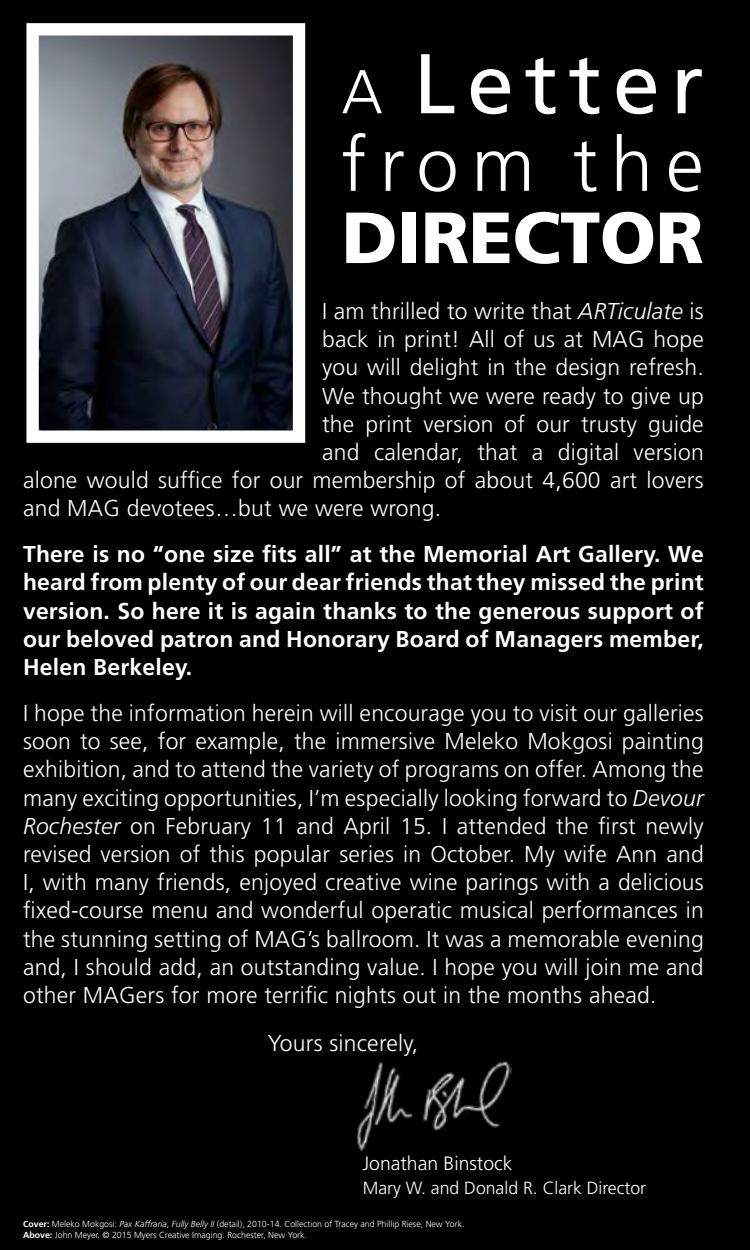
<style>
.page{position:relative;width:750px;height:1250px;background:#000}
.page>*{position:absolute;margin:0;border:0;box-sizing:border-box;transform-origin:0 0}
.t1{font:84.62px "Frutiger LT Std";letter-spacing:.13em;color:#fff}
.t2{font:300 75.75px "Frutiger LT Std";letter-spacing:.17em;color:#fff}
.t3{font:900 72.25px "Frutiger LT Std";letter-spacing:-.005em;color:#fff}
.t4{font:300 22.88px/28.2px "Frutiger LT Std";letter-spacing:.01em;color:#fff;text-align:justify}
.t5{font:700 22.88px/28.2px "Frutiger LT Std";letter-spacing:.01em;color:#fff;text-align:justify}
.t6{font:300 19.38px "Frutiger LT Std";color:#fff}
.t7{font:300 17.62px "Frutiger LT Std";color:#fff}
.t8{font:300 8.88px/10.6px "Frutiger LT Std";color:#fff}
.s1{font-weight:300;font-size:61.62px}
.s2{font-style:italic}
.s3{font-weight:700}
</style>
<div class="page">
<img style="left:39px;top:36px;width:253px;height:394px">
<div style="left:26px;top:23px;width:279px;height:420px;border:12px solid #fff"></div>
<img style="left:355px;top:1047px;width:158px;height:119px">
<h1 class="t1" style="left:342px;top:34px;width:364px"><span class="s1">A</span> Letter</h1>
<h2 class="t2" style="left:342px;top:122px;width:364px">from the</h2>
<h3 class="t3" style="left:342px;top:194px;width:364px">DIRECTOR</h3>
<p class="t4" style="left:322px;top:297px;width:383px">I am thrilled to write that <span class="s2">ARTiculate</span> is</p>
<p class="t4" style="left:322px;top:326px;width:383px">back in print! All of us at MAG hope</p>
<p class="t4" style="left:322px;top:354px;width:383px">you will delight in the design refresh.</p>
<p class="t4" style="left:322px;top:382px;width:383px">We thought we were ready to give up</p>
<p class="t4" style="left:322px;top:410px;width:383px">the print version of our trusty guide</p>
<p class="t4" style="left:322px;top:438px;width:383px">and calendar, that a digital version</p>
<p class="t4" style="left:23px;top:467px;width:682px">alone would suffice for our membership of about 4,600 art lovers</p>
<p class="t4" style="left:23px;top:495px;width:420px">and MAG devotees…but we were wrong.</p>
<p class="t5" style="left:23px;top:540px;width:682px">There is no “one size fits all” at the Memorial Art Gallery. We heard from plenty of our dear friends that they missed the print version. So here it is again thanks to the generous support of our beloved patron and Honorary Board of Managers member, Helen Berkeley.</p>
<p class="t4" style="left:23px;top:699px;width:682px">I hope the information herein will encourage you to visit our galleries soon to see, for example, the immersive Meleko Mokgosi painting exhibition, and to attend the variety of programs on offer. Among the many exciting opportunities, I’m especially looking forward to <span class="s2">Devour Rochester</span> on February 11 and April 15. I attended the first newly revised version of this popular series in October. My wife Ann and I, with many friends, enjoyed creative wine parings with a delicious fixed-course menu and wonderful operatic musical performances in the stunning setting of MAG’s ballroom. It was a memorable evening and, I should add, an outstanding value. I hope you will join me and other MAGers for more terrific nights out in the months ahead.</p>
<p class="t4" style="left:268px;top:1029px;width:152px">Yours sincerely,</p>
<p class="t6" style="left:363px;top:1152px;width:151px">Jonathan Binstock</p>
<p class="t7" style="left:363px;top:1178px;width:285px">Mary W. and Donald R. Clark Director</p>
<p class="t8" style="left:23px;top:1219px;width:443px"><span class="s3">Cover:</span> Meleko Mokgosi: <span class="s2">Pax Kaffraria</span>, <span class="s2">Fully Belly II</span> (detail), 2010-14. Collection of Tracey and Phillip Riese, New York.<br><span class="s3">Above:</span> John Meyer. © 2015 Myers Creative Imaging. Rochester, New York.</p>
</div>
